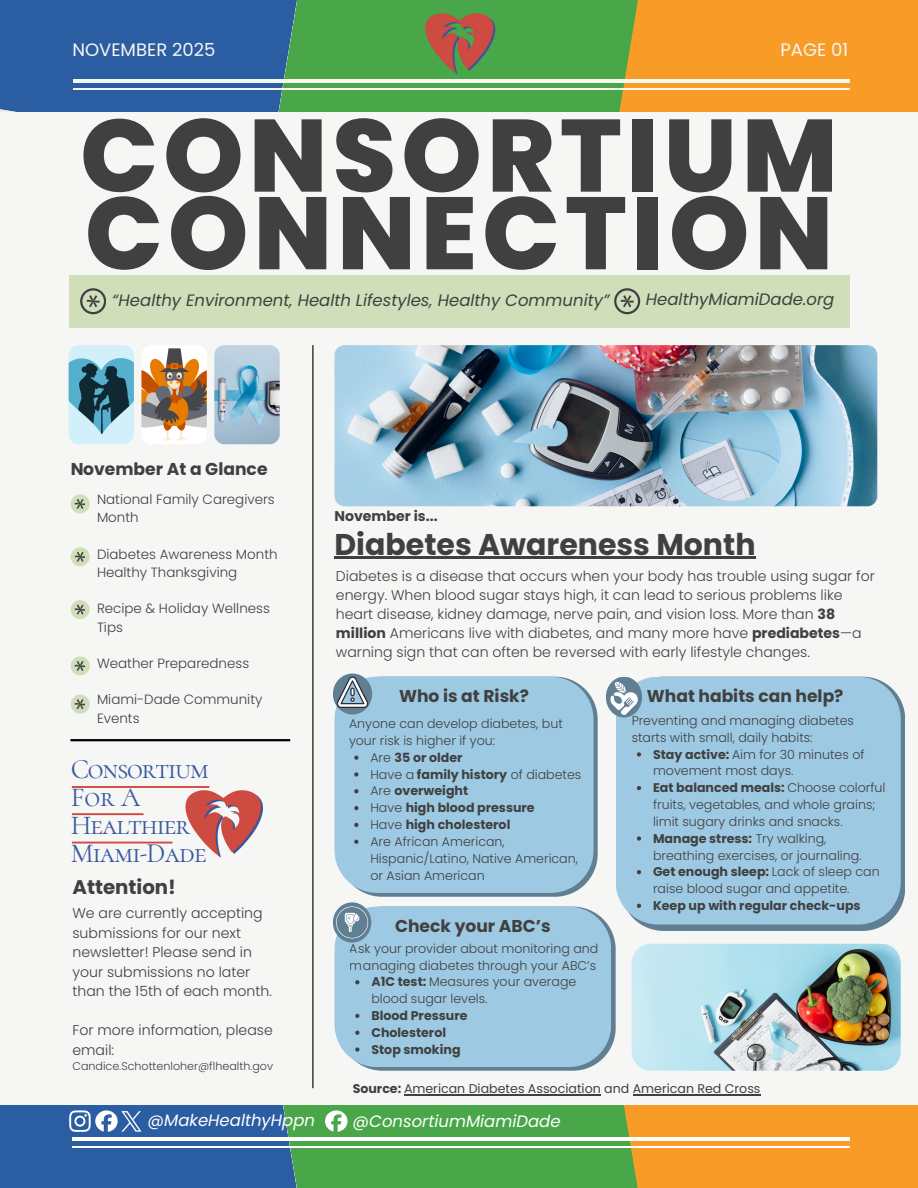
<style>
.page{position:relative;width:918px;height:1188px;background:#fff}
.page>*{position:absolute;margin:0;border:0;box-sizing:border-box;transform-origin:0 0}
.t1{font:800 102.6px/77.7px "Poppins";letter-spacing:.05em;color:#404040}
.t2{font:700 30px "Poppins";color:#404040}
.t3{font:27.3px/28px "Cormorant SC";letter-spacing:-.035em;color:#38599e}
.t4{font:700 19.8px "Poppins";color:#404040}
.t5{font:18px "Poppins";color:#f6f6f5}
.t6{font:700 17.1px "Poppins";color:#404040}
.t7{font:italic 16.5px "Poppins";color:#404040}
.t8{font:italic 16.5px "Poppins";color:#fff}
.t9{font:300 14.1px/19.5px "Poppins";color:#404040}
.t10{font:700 14.1px "Poppins";color:#404040}
.t11{font:300 13.5px/18.1px "Poppins";color:#404040}
.t12{font:300 12.6px/16.8px "Poppins";color:#404040}
.t13{font:700 12.6px/16.8px "Poppins";color:#404040}
.t14{font:12.6px "Poppins";color:#404040}
.t15{font:300 11.1px "Poppins";color:#404040}
.s1{font-weight:700}
.s2{font-weight:300}
</style>
<div class="page">
<div style="left:0;top:0;width:272px;height:112px;background:#2b5da2"></div>
<div style="left:272px;top:0;width:331px;height:112px;background:#49a74a"></div>
<svg style="left:603px;top:0;width:315px;height:112px;background:#ea9b29"></svg>
<div style="left:0;top:1105px;width:272px;height:83px;background:#2b5da2"></div>
<div style="left:272px;top:1105px;width:331px;height:83px;background:#49a74a"></div>
<svg style="left:603px;top:1105px;width:315px;height:83px;background:#e99c2a"></svg>
<div style="left:0;top:112px;width:918px;height:993px;background:#f6f6f5"></div>
<hr style="left:312px;top:345px;width:1px;height:743px;background:#000">
<div style="left:69px;top:275px;width:780px;height:53px;background:#d0dfba"></div>
<svg style="left:80px;top:288px;width:26px;height:26px"></svg>
<svg style="left:614px;top:288px;width:26px;height:26px"></svg>
<hr style="left:73px;top:88px;width:777px;height:2px;background:#f6f6f5">
<hr style="left:73px;top:79px;width:777px;height:4px;background:#f6f6f5">
<hr style="left:72px;top:1146px;width:777px;height:2px;background:#fff">
<hr style="left:72px;top:1137px;width:777px;height:4px;background:#fff">
<img style="left:335px;top:345px;width:542px;height:161px">
<hr style="left:70px;top:739px;width:220px;height:2px;background:#000">
<img style="left:69px;top:345px;width:65px;height:99px;border-radius:10px">
<img style="left:142px;top:345px;width:65px;height:99px;border-radius:10px">
<img style="left:215px;top:345px;width:65px;height:99px;border-radius:10px">
<svg style="left:71px;top:494px;width:19px;height:19px"></svg>
<svg style="left:75px;top:499px;width:10px;height:10px"></svg>
<svg style="left:71px;top:547px;width:19px;height:19px"></svg>
<svg style="left:75px;top:552px;width:10px;height:10px"></svg>
<svg style="left:71px;top:600px;width:19px;height:19px"></svg>
<svg style="left:75px;top:605px;width:10px;height:10px"></svg>
<svg style="left:71px;top:656px;width:19px;height:20px"></svg>
<svg style="left:75px;top:661px;width:10px;height:10px"></svg>
<img style="left:421px;top:13px;width:76px;height:62px">
<img style="left:185px;top:790px;width:78px;height:68px">
<hr style="left:72px;top:786px;width:137px;height:2px;background:#d14b44">
<hr style="left:72px;top:813px;width:72px;height:2px;background:#d14b44">
<hr style="left:72px;top:842px;width:100px;height:2px;background:#d14b44">
<svg style="left:69px;top:1110px;width:73px;height:22px"></svg>
<svg style="left:325px;top:1110px;width:23px;height:22px"></svg>
<svg style="left:71px;top:695px;width:19px;height:19px"></svg>
<svg style="left:75px;top:699px;width:10px;height:10px"></svg>
<svg style="left:365px;top:702px;width:233px;height:195px;fill:#607f93"></svg>
<div style="left:335px;top:677px;width:259px;height:216px;background:#9dc9e2"></div>
<svg style="left:354px;top:756px;width:4px;height:4px"></svg>
<svg style="left:354px;top:772px;width:4px;height:5px"></svg>
<svg style="left:354px;top:789px;width:4px;height:4px"></svg>
<svg style="left:354px;top:806px;width:4px;height:4px"></svg>
<svg style="left:354px;top:823px;width:4px;height:4px"></svg>
<svg style="left:354px;top:840px;width:4px;height:4px"></svg>
<svg style="left:333px;top:674px;width:39px;height:41px"></svg>
<svg style="left:336px;top:676px;width:33px;height:32px"></svg>
<svg style="left:642px;top:699px;width:263px;height:232px;background:#7792a3"></svg>
<div style="left:616px;top:677px;width:284px;height:248px;background:#9dc9e2"></div>
<svg style="left:637px;top:752px;width:4px;height:5px"></svg>
<svg style="left:637px;top:786px;width:4px;height:4px"></svg>
<svg style="left:637px;top:836px;width:4px;height:5px"></svg>
<svg style="left:637px;top:870px;width:4px;height:4px"></svg>
<svg style="left:637px;top:904px;width:4px;height:4px"></svg>
<svg style="left:606px;top:677px;width:36px;height:40px"></svg>
<svg style="left:610px;top:682px;width:27px;height:33px"></svg>
<svg style="left:365px;top:930px;width:251px;height:141px;fill:#607f93"></svg>
<div style="left:335px;top:907px;width:276px;height:160px;background:#9dc9e2"></div>
<svg style="left:355px;top:980px;width:4px;height:4px"></svg>
<svg style="left:355px;top:1014px;width:4px;height:4px"></svg>
<svg style="left:355px;top:1031px;width:4px;height:4px"></svg>
<svg style="left:355px;top:1047px;width:4px;height:5px"></svg>
<svg style="left:333px;top:902px;width:38px;height:41px"></svg>
<svg style="left:336px;top:906px;width:32px;height:33px"></svg>
<img style="left:632px;top:944px;width:269px;height:127px">
<hr style="left:404px;top:1094px;width:197px;height:1px;background:#404040">
<hr style="left:633px;top:1094px;width:128px;height:1px;background:#404040">
<hr style="left:335px;top:557px;width:421px;height:2px;background:#404040">
<p class="t5" style="left:72px;top:37px;width:145px">NOVEMBER 2025</p>
<p class="t5" style="left:781px;top:37px;width:69px">PAGE 01</p>
<p class="t1" style="left:80px;top:117px;width:759px">CONSORTIUM<br>CONNECTION</p>
<p class="t7" style="left:112px;top:289px;width:498px">“Healthy Environment, Health Lifestyles, Healthy Community”</p>
<p class="t7" style="left:646px;top:288px;width:190px">HealthyMiamiDade.org</p>
<h3 class="t6" style="left:70px;top:457px;width:199px">November At a Glance</h3>
<p class="t11" style="left:97px;top:490px;width:179px">National Family Caregivers<br>Month</p>
<p class="t11" style="left:97px;top:545px;width:182px">Diabetes Awareness Month<br>Healthy Thanksgiving</p>
<p class="t11" style="left:97px;top:600px;width:174px">Recipe &amp; Holiday Wellness<br>Tips</p>
<p class="t11" style="left:97px;top:654px;width:154px">Weather Preparedness</p>
<p class="t11" style="left:97px;top:691px;width:167px">Miami-Dade Community<br>Events</p>
<h3 class="t3" style="left:71px;top:756px;width:140px">Consortium<br>For A<br>Healthier<br>Miami-Dade</h3>
<h3 class="t4" style="left:72px;top:874px;width:105px">Attention!</h3>
<p class="t9" style="left:72px;top:904px;width:201px">We are currently accepting submissions for our next newsletter! Please send in your submissions no later than the 15th of each month.</p>
<p class="t9" style="left:72px;top:1020px;width:202px">For more information, please email:</p>
<p class="t15" style="left:72px;top:1059px;width:202px">Candice.Schottenloher@flhealth.gov</p>
<p class="t10" style="left:335px;top:506px;width:105px">November is...</p>
<h2 class="t2" style="left:335px;top:523px;width:423px">Diabetes Awareness Month</h2>
<p class="t9" style="left:336px;top:566px;width:540px">Diabetes is a disease that occurs when your body has trouble using sugar for energy. When blood sugar stays high, it can lead to serious problems like heart disease, kidney damage, nerve pain, and vision loss. More than <span class="s1">38 million</span> Americans live with diabetes, and many more have <span class="s1">prediabetes</span>—a warning sign that can often be reversed with early lifestyle changes.</p>
<p class="t6" style="left:399px;top:684px;width:131px">Who is at Risk?</p>
<p class="t12" style="left:349px;top:715px;width:215px">Anyone can develop diabetes, but</p>
<p class="t12" style="left:349px;top:732px;width:148px">your risk is higher if you:</p>
<p class="t13" style="left:370px;top:749px;width:94px"><span class="s2">Are</span> 35 or older</p>
<p class="t12" style="left:370px;top:766px;width:212px">Have a <span class="s1">family history</span> of diabetes</p>
<p class="t13" style="left:370px;top:783px;width:99px"><span class="s2">Are</span> overweight</p>
<p class="t13" style="left:370px;top:799px;width:166px"><span class="s2">Have</span> high blood pressure</p>
<p class="t13" style="left:370px;top:816px;width:141px"><span class="s2">Have</span> high cholesterol</p>
<p class="t12" style="left:370px;top:833px;width:136px">Are African American,</p>
<p class="t12" style="left:370px;top:850px;width:209px">Hispanic/Latino, Native American,</p>
<p class="t12" style="left:370px;top:867px;width:116px">or Asian American</p>
<p class="t6" style="left:647px;top:684px;width:198px">What habits can help?</p>
<p class="t12" style="left:632px;top:712px;width:224px">Preventing and managing diabetes starts with small, daily habits:</p>
<p class="t12" style="left:653px;top:746px;width:234px"><span class="s1">Stay active:</span> Aim for 30 minutes of movement most days.<br><span class="s1">Eat balanced meals:</span> Choose colorful fruits, vegetables, and whole grains; limit sugary drinks and snacks.<br><span class="s1">Manage stress:</span> Try walking, breathing exercises, or journaling.<br><span class="s1">Get enough sleep:</span> Lack of sleep can raise blood sugar and appetite.</p>
<p class="t13" style="left:653px;top:897px;width:209px">Keep up with regular check-ups</p>
<p class="t6" style="left:395px;top:914px;width:157px">Check your ABC’s</p>
<p class="t12" style="left:350px;top:940px;width:250px">Ask your provider about monitoring and</p>
<p class="t12" style="left:350px;top:957px;width:248px">managing diabetes through your ABC’s</p>
<p class="t12" style="left:371px;top:974px;width:206px"><span class="s1">A1C test:</span> Measures your average</p>
<p class="t12" style="left:371px;top:990px;width:118px">blood sugar levels.</p>
<p class="t13" style="left:371px;top:1007px;width:98px">Blood Pressure<br>Cholesterol<br>Stop smoking</p>
<p class="t14" style="left:353px;top:1080px;width:409px"><span class="s1">Source:</span> American Diabetes Association and American Red Cross</p>
<p class="t8" style="left:148px;top:1109px;width:169px">@MakeHealthyHppn</p>
<p class="t8" style="left:353px;top:1110px;width:210px">@ConsortiumMiamiDade</p>
</div>
